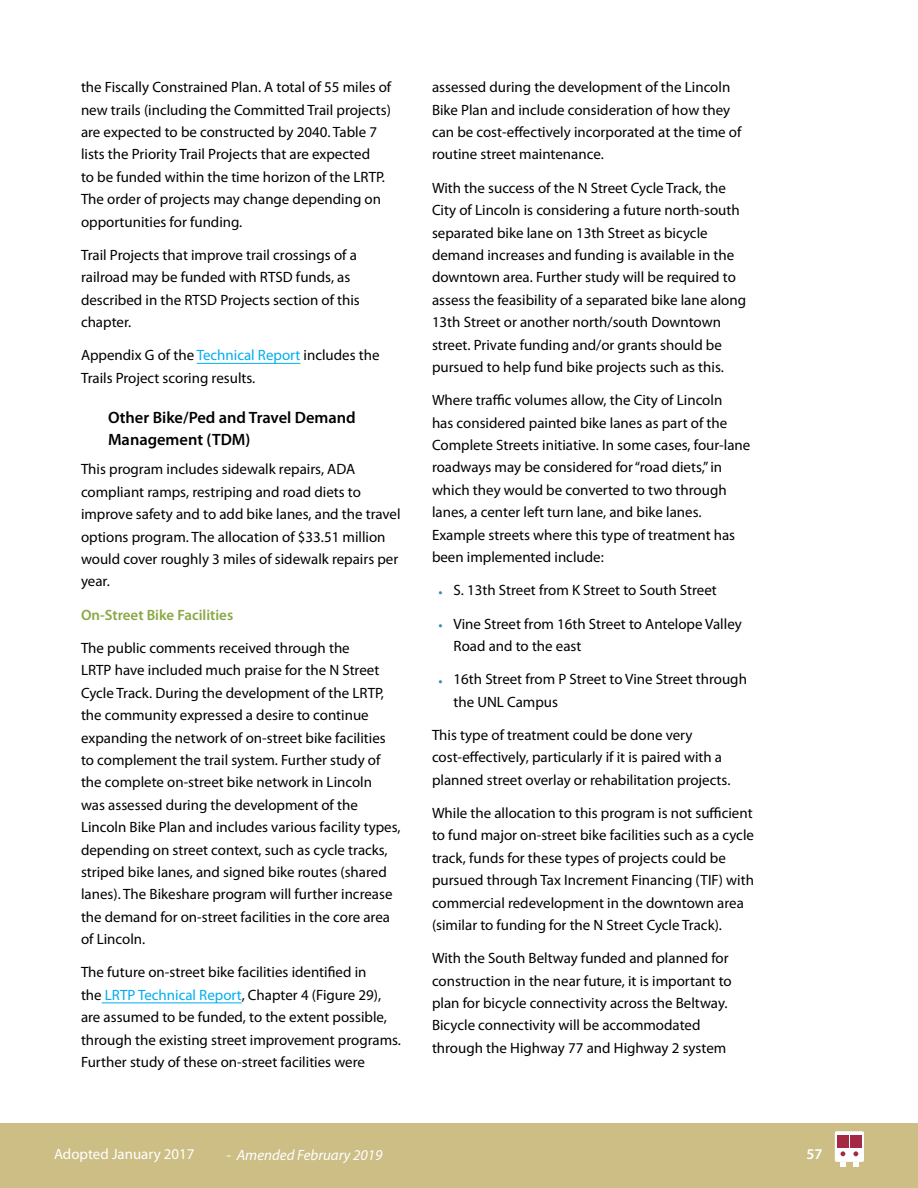
<style>
.page{position:relative;width:918px;height:1188px;background:#fff}
.page>*{position:absolute;margin:0;border:0;box-sizing:border-box;transform-origin:0 0}
.Heading_5{font:600 16.5px/22.4px "Myriad Pro";color:#000}
.t1{font:15px/22.4px "Myriad Pro";color:#000}
.Normal_with_Green_In{font:600 15px "Myriad Pro";color:#88a945}
.Chapter_Footer_Date{font:italic 15px "Myriad Pro";color:#fff}
.t2{font:15px "Myriad Pro";color:#fff}
.t3{font:600 15px "Myriad Pro";color:#fff}
.s1{color:#00aeef}
</style>
<div class="page">
<div style="left:0;top:1123px;width:918px;height:65px;background:#cdbe86"></div>
<svg style="left:835px;top:1131px;width:29px;height:31px"></svg>
<div style="left:837px;top:1136px;width:11px;height:12px;background:#a32945"></div>
<div style="left:850px;top:1136px;width:11px;height:12px;background:#a32945"></div>
<svg style="left:840px;top:1151px;width:5px;height:5px"></svg>
<svg style="left:853px;top:1151px;width:5px;height:5px"></svg>
<svg style="left:840px;top:1162px;width:6px;height:4px"></svg>
<svg style="left:853px;top:1162px;width:6px;height:4px"></svg>
<hr style="left:197px;top:363px;width:103px;height:1px;background:#00aeef">
<hr style="left:102px;top:1003px;width:140px;height:1px;background:#00aeef">
<p class="t1" style="left:81px;top:76px;width:312px">the Fiscally Constrained Plan. A total of 55 miles of new trails (including the Committed Trail projects) are expected to be constructed by 2040. Table 7 lists the Priority Trail Projects that are expected<br>to be funded within the time horizon of the LRTP.<br>The order of projects may change depending on opportunities for funding.</p>
<p class="t1" style="left:81px;top:243px;width:280px">Trail Projects that improve trail crossings of a railroad may be funded with RTSD funds, as described in the RTSD Projects section of this chapter.</p>
<p class="t1" style="left:81px;top:344px;width:300px">Appendix G of the <span class="s1">Technical Report</span> includes the<br>Trails Project scoring results.</p>
<p class="Heading_5" style="left:108px;top:406px;width:249px">Other Bike/Ped and Travel Demand<br>Management (TDM)</p>
<p class="t1" style="left:81px;top:458px;width:321px">This program includes sidewalk repairs, ADA compliant ramps, restriping and road diets to improve safety and to add bike lanes, and the travel options program. The allocation of $33.51 million would cover roughly 3 miles of sidewalk repairs per year.</p>
<p class="Normal_with_Green_In" style="left:81px;top:605px;width:154px">On-Street Bike Facilities</p>
<p class="t1" style="left:81px;top:636px;width:321px">The public comments received through the<br>LRTP have included much praise for the N Street Cycle Track. During the development of the LRTP, the community expressed a desire to continue expanding the network of on-street bike facilities to complement the trail system. Further study of the complete on-street bike network in Lincoln<br>was assessed during the development of the Lincoln Bike Plan and includes various facility types, depending on street context, such as cycle tracks, striped bike lanes, and signed bike routes (shared lanes). The Bikeshare program will further increase the demand for on-street facilities in the core area of Lincoln.</p>
<p class="t1" style="left:81px;top:961px;width:322px">The future on-street bike facilities identified in<br>the <span class="s1">LRTP Technical Report</span>, Chapter 4 (Figure 29), are assumed to be funded, to the extent possible, through the existing street improvement programs.<br>Further study of these on-street facilities were</p>
<p class="t1" style="left:432px;top:76px;width:311px">assessed during the development of the Lincoln Bike Plan and include consideration of how they can be cost-effectively incorporated at the time of routine street maintenance.</p>
<p class="t1" style="left:432px;top:176px;width:316px">With the success of the N Street Cycle Track, the City of Lincoln is considering a future north-south separated bike lane on 13th Street as bicycle demand increases and funding is available in the downtown area. Further study will be required to assess the feasibility of a separated bike lane along 13th Street or another north/south Downtown street. Private funding and/or grants should be pursued to help fund bike projects such as this.</p>
<p class="t1" style="left:432px;top:389px;width:320px">Where traffic volumes allow, the City of Lincoln<br>has considered painted bike lanes as part of the Complete Streets initiative. In some cases, four-lane roadways may be considered for “road diets,” in which they would be converted to two through lanes, a center left turn lane, and bike lanes.<br>Example streets where this type of treatment has been implemented include:</p>
<p class="t1" style="left:454px;top:579px;width:265px">S. 13th Street from K Street to South Street</p>
<p class="t1" style="left:454px;top:612px;width:290px">Vine Street from 16th Street to Antelope Valley<br>Road and to the east</p>
<p class="t1" style="left:454px;top:668px;width:295px">16th Street from P Street to Vine Street through the UNL Campus</p>
<p class="t1" style="left:432px;top:723px;width:300px">This type of treatment could be done very cost-effectively, particularly if it is paired with a planned street overlay or rehabilitation projects.</p>
<p class="t1" style="left:432px;top:801px;width:324px">While the allocation to this program is not sufficient to fund major on-street bike facilities such as a cycle track, funds for these types of projects could be pursued through Tax Increment Financing (TIF) with commercial redevelopment in the downtown area (similar to funding for the N Street Cycle Track).</p>
<p class="t1" style="left:432px;top:947px;width:301px">With the South Beltway funded and planned for construction in the near future, it is important to plan for bicycle connectivity across the Beltway.<br>Bicycle connectivity will be accommodated through the Highway 77 and Highway 2 system</p>
<p class="t2" style="left:54px;top:1145px;width:142px">Adopted January 2017</p>
<p class="t3" style="left:807px;top:1144px;width:18px">57</p>
<p class="Chapter_Footer_Date" style="left:227px;top:1145px;width:157px">- Amended February 2019</p>
</div>
